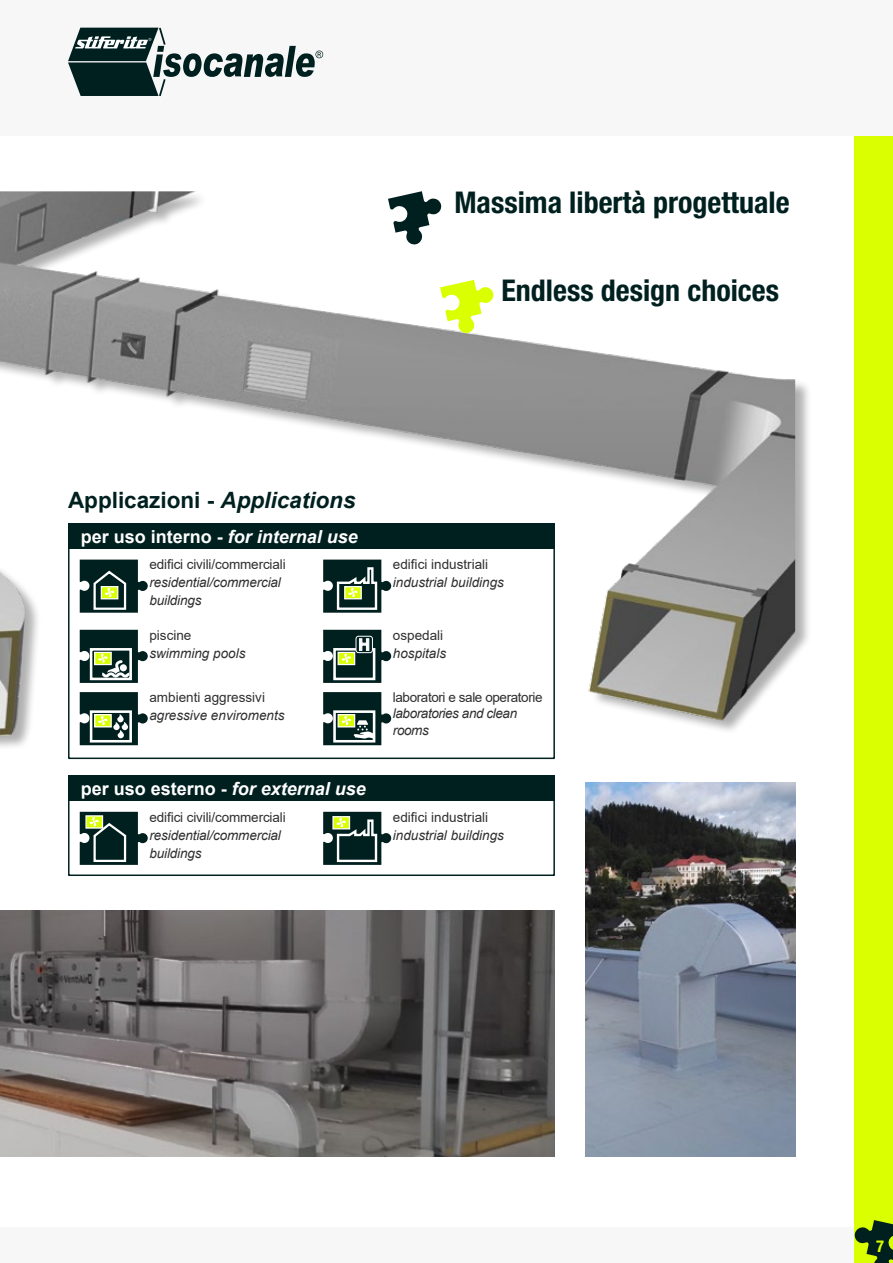
<style>
.page{position:relative;width:893px;height:1263px;background:#fff}
.page>*{position:absolute;margin:0;border:0;box-sizing:border-box;transform-origin:0 0}
.t1{font:700 condensed 30px "Helvetica Neue LT Pro";color:#002020}
.t2{font:700 22.5px "Arial";color:#002020}
.t3{font:700 18px "Arial";color:#fff}
.t4{font:700 condensed 16.5px "Helvetica Neue LT Pro";color:#d9ff00}
.t5{font:italic 13.5px/18px "Arial";letter-spacing:-.01em;color:#2f2f2f}
.t6{font:13.5px "Arial";letter-spacing:-.01em;color:#2f2f2f}
.t7{font:13.5px "Arial";letter-spacing:-.03em;color:#2f2f2f}
.t8{font:italic 13.5px/16.5px "Arial";letter-spacing:-.03em;color:#2f2f2f}
.s1{font-style:italic}
</style>
<div class="page">
<div style="left:0;top:1227px;width:893px;height:36px;background:#f7f7f7"></div>
<div style="left:855px;top:0;width:38px;height:1263px;background:#d9ff00"></div>
<div style="left:0;top:0;width:893px;height:136px;background:#f7f7f7"></div>
<svg style="left:854px;top:1220px;width:39px;height:43px"></svg>
<svg style="left:68px;top:27px;width:255px;height:70px"></svg>
<div style="left:0;top:192px;width:812px;height:565px;background:#000;opacity:.31"></div>
<img style="left:0;top:191px;width:795px;height:585px">
<svg style="left:388px;top:191px;width:54px;height:54px"></svg>
<svg style="left:440px;top:280px;width:54px;height:54px"></svg>
<img style="left:0;top:910px;width:554px;height:247px">
<img style="left:585px;top:782px;width:210px;height:375px">
<div style="left:68px;top:546px;width:487px;height:213px;border:2px solid #002020"></div>
<div style="left:68px;top:524px;width:487px;height:25px;background:#002020"></div>
<svg style="left:80px;top:560px;width:68px;height:53px"></svg>
<svg style="left:323px;top:560px;width:68px;height:53px"></svg>
<svg style="left:80px;top:630px;width:68px;height:53px"></svg>
<svg style="left:80px;top:692px;width:68px;height:53px"></svg>
<svg style="left:323px;top:630px;width:68px;height:53px"></svg>
<svg style="left:323px;top:692px;width:68px;height:53px"></svg>
<div style="left:68px;top:799px;width:487px;height:77px;border:2px solid #002020"></div>
<div style="left:68px;top:776px;width:487px;height:25px;background:#002020"></div>
<svg style="left:80px;top:812px;width:68px;height:53px"></svg>
<svg style="left:323px;top:812px;width:68px;height:53px"></svg>
<h1 class="t1" style="left:454px;top:184px;width:337px">Massima libertà progettuale</h1>
<h1 class="t1" style="left:501px;top:272px;width:279px">Endless design choices</h1>
<h2 class="t2" style="left:68px;top:484px;width:289px">Applicazioni - <span class="s1">Applications</span></h2>
<h3 class="t3" style="left:81px;top:524px;width:279px">per uso interno - <span class="s1">for internal use</span></h3>
<p class="t6" style="left:149px;top:555px;width:138px">edifici civili/commerciali</p>
<p class="t5" style="left:149px;top:574px;width:133px">residential/commercial buildings</p>
<p class="t6" style="left:149px;top:625px;width:44px">piscine</p>
<p class="t5" style="left:149px;top:644px;width:98px">swimming pools</p>
<p class="t6" style="left:149px;top:688px;width:117px">ambienti aggressivi</p>
<p class="t5" style="left:149px;top:706px;width:137px">agressive enviroments</p>
<h3 class="t3" style="left:81px;top:776px;width:287px">per uso esterno - <span class="s1">for external use</span></h3>
<p class="t6" style="left:149px;top:807px;width:138px">edifici civili/commerciali</p>
<p class="t5" style="left:149px;top:826px;width:133px">residential/commercial buildings</p>
<p class="t6" style="left:393px;top:555px;width:97px">edifici industriali</p>
<p class="t5" style="left:393px;top:574px;width:113px">industrial buildings</p>
<p class="t6" style="left:393px;top:625px;width:52px">ospedali</p>
<p class="t5" style="left:393px;top:644px;width:55px">hospitals</p>
<p class="t7" style="left:393px;top:688px;width:151px">laboratori e sale operatorie</p>
<p class="t8" style="left:393px;top:706px;width:126px">laboratories and clean rooms</p>
<p class="t6" style="left:393px;top:807px;width:97px">edifici industriali</p>
<p class="t5" style="left:393px;top:826px;width:113px">industrial buildings</p>
<p class="t4" style="left:876px;top:1236px;width:9px">7</p>
</div>
